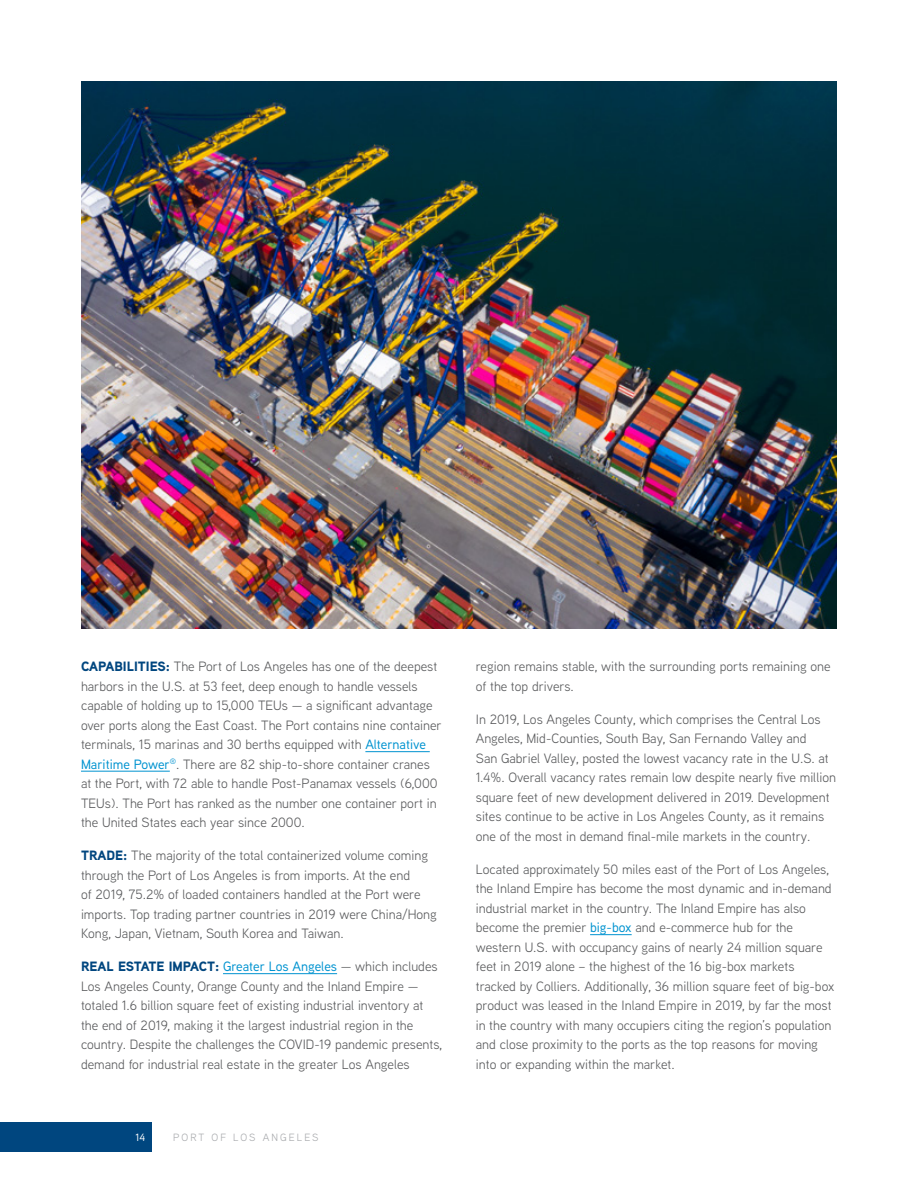
<style>
.page{position:relative;width:918px;height:1188px;background:#fff}
.page>*{position:absolute;margin:0;border:0;box-sizing:border-box;transform-origin:0 0}
.t1{font:13.5px/19.5px "Aaux Next";color:#58595b}
.t2{font:10.5px "Aaux Next";color:#a7a9ac}
.t3{font:500 10.5px "Aaux Next";color:#fff}
.s1{font-weight:900;color:#00467f}
.s2{font-weight:500;color:#0093d0}
</style>
<div class="page">
<hr style="left:365px;top:751px;width:65px;height:1px;background:#0093d0">
<hr style="left:81px;top:771px;width:89px;height:1px;background:#0093d0">
<hr style="left:223px;top:973px;width:114px;height:1px;background:#0093d0">
<hr style="left:590px;top:934px;width:42px;height:1px;background:#0093d0">
<img style="left:81px;top:81px;width:756px;height:547px">
<div style="left:0;top:1123px;width:152px;height:29px;background:#00467f"></div>
<p class="t1" style="left:81px;top:657px;width:362px"><span class="s1">CAPABILITIES:</span> The Port of Los Angeles has one of the deepest harbors in the U.S. at 53 feet, deep enough to handle vessels capable of holding up to 15,000 TEUs — a significant advantage over ports along the East Coast. The Port contains nine container terminals, 15 marinas and 30 berths equipped with <span class="s2">Alternative Maritime Power</span><sup>®</sup>. There are 82 ship-to-shore container cranes at the Port, with 72 able to handle Post-Panamax vessels (6,000<br>TEUs). The Port has ranked as the number one container port in the United States each year since 2000.</p>
<p class="t1" style="left:81px;top:845px;width:357px"><span class="s1">TRADE:</span> The majority of the total containerized volume coming through the Port of Los Angeles is from imports. At the end<br>of 2019, 75.2% of loaded containers handled at the Port were imports. Top trading partner countries in 2019 were China/Hong Kong, Japan, Vietnam, South Korea and Taiwan.</p>
<p class="t1" style="left:81px;top:956px;width:363px"><span class="s1">REAL ESTATE IMPACT:</span> <span class="s2">Greater Los Angeles</span> — which includes Los Angeles County, Orange County and the Inland Empire — totaled 1.6 billion square feet of existing industrial inventory at the end of 2019, making it the largest industrial region in the country. Despite the challenges the COVID-19 pandemic presents, demand for industrial real estate in the greater Los Angeles</p>
<p class="t3" style="left:136px;top:1130px;width:11px">14</p>
<p class="t2" style="left:173px;top:1130px;width:17px">Port</p>
<p class="t2" style="left:212px;top:1130px;width:8px">of</p>
<p class="t2" style="left:233px;top:1130px;width:16px">Los</p>
<p class="t2" style="left:263px;top:1130px;width:18px">Angeles</p>
<p class="t1" style="left:476px;top:657px;width:356px">region remains stable, with the surrounding ports remaining one of the top drivers.</p>
<p class="t1" style="left:476px;top:709px;width:362px">In 2019, Los Angeles County, which comprises the Central Los Angeles, Mid-Counties, South Bay, San Fernando Valley and<br>San Gabriel Valley, posted the lowest vacancy rate in the U.S. at 1.4%. Overall vacancy rates remain low despite nearly five million square feet of new development delivered in 2019. Development sites continue to be active in Los Angeles County, as it remains one of the most in demand final-mile markets in the country.</p>
<p class="t1" style="left:476px;top:859px;width:360px">Located approximately 50 miles east of the Port of Los Angeles, the Inland Empire has become the most dynamic and in-demand industrial market in the country. The Inland Empire has also become the premier <span class="s2">big-box</span> and e-commerce hub for the western U.S. with occupancy gains of nearly 24 million square feet in 2019 alone – the highest of the 16 big-box markets tracked by Colliers. Additionally, 36 million square feet of big-box product was leased in the Inland Empire in 2019, by far the most in the country with many occupiers citing the region’s population and close proximity to the ports as the top reasons for moving into or expanding within the market.</p>
</div>
